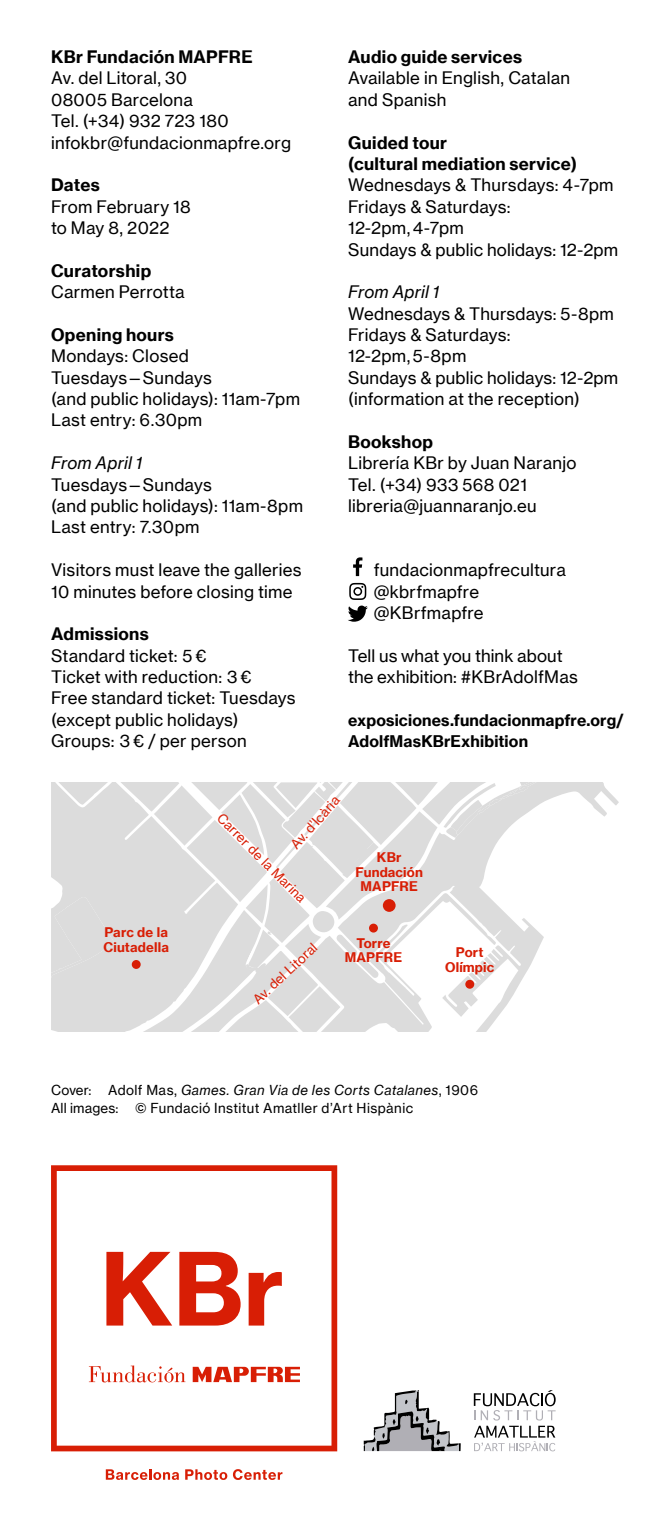
<style>
.page{position:relative;width:670px;height:1531px;background:#fff}
.page>*{position:absolute;margin:0;border:0;box-sizing:border-box;transform-origin:0 0}
.t1{font:16.88px/21.4px "N Haas Grotesk TX Pro 55 Rg";letter-spacing:.015em;color:#000}
.t2{font:16.88px/21.4px "N Haas Grotesk TX Pro 75 Bd";letter-spacing:.02em;color:#000}
.t3{font:16.88px "N Haas Grotesk TX Pro 56 It";letter-spacing:.015em;color:#000}
.t4{font:15.75px/21.4px "N Haas Grotesk TX Pro 75 Bd";letter-spacing:.01em;color:#000}
.t5{font:13.5px "N Haas Grotesk TX Pro 56 It";letter-spacing:.03em;color:#000}
.t6{font:13.5px "N Haas Grotesk TX Pro 55 Rg";letter-spacing:.03em;color:#000}
.t7{font:13.05px/14.6px "N Haas Grotesk TX Pro 75 Bd";letter-spacing:.01em;color:#d81e05;text-align:center}
.t8{font:13.05px "N Haas Grotesk TX Pro 55 Rg";color:#d81e05}
.s1{font-family:"N Haas Grotesk TX Pro 55 Rg"}
</style>
<div class="page">
<svg style="left:51px;top:1165px;width:286px;height:286px"></svg>
<svg style="left:106px;top:1252px;width:176px;height:73px"></svg>
<svg style="left:193px;top:1367px;width:107px;height:15px"></svg>
<svg style="left:89px;top:1365px;width:96px;height:17px"></svg>
<svg style="left:106px;top:1469px;width:73px;height:11px"></svg>
<svg style="left:185px;top:1469px;width:42px;height:11px"></svg>
<svg style="left:233px;top:1469px;width:49px;height:11px"></svg>
<svg style="left:364px;top:1390px;width:97px;height:61px"></svg>
<svg style="left:474px;top:1390px;width:81px;height:61px"></svg>
<svg style="left:348px;top:583px;width:20px;height:39px"></svg>
<svg style="left:353px;top:557px;width:9px;height:19px"></svg>
<svg style="left:558px;top:782px;width:61px;height:35px"></svg>
<svg style="left:51px;top:782px;width:507px;height:250px"></svg>
<div style="left:383px;top:899px;width:12px;height:13px;background:#d81e05;border-radius:50%"></div>
<div style="left:132px;top:960px;width:9px;height:9px;background:#d81e05;border-radius:50%"></div>
<div style="left:465px;top:980px;width:9px;height:9px;background:#d81e05;border-radius:50%"></div>
<div style="left:369px;top:923px;width:9px;height:9px;background:#d81e05;border-radius:50%"></div>
<p class="t2" style="left:51px;top:46px;width:203px">KBr Fundación MAPFRE</p>
<p class="t1" style="left:51px;top:67px;width:242px">Av. del Litoral, 30<br>08005 Barcelona<br>Tel. (+34) 932 723 180 infokbr@fundacionmapfre.org</p>
<p class="t2" style="left:51px;top:174px;width:50px">Dates</p>
<p class="t1" style="left:51px;top:196px;width:141px">From February 18 to May 8, 2022</p>
<p class="t2" style="left:51px;top:260px;width:102px">Curatorship</p>
<p class="t1" style="left:51px;top:281px;width:135px">Carmen Perrotta</p>
<p class="t2" style="left:51px;top:324px;width:124px">Opening hours</p>
<p class="t1" style="left:51px;top:345px;width:250px">Mondays: Closed<br>Tuesdays—Sundays<br>(and public holidays): 11am-7pm<br>Last entry: 6.30pm</p>
<p class="t3" style="left:51px;top:453px;width:93px">From April 1</p>
<p class="t1" style="left:51px;top:474px;width:253px">Tuesdays—Sundays<br>(and public holidays): 11am-8pm<br>Last entry: 7.30pm</p>
<p class="t1" style="left:51px;top:559px;width:252px">Visitors must leave the galleries<br>10 minutes before closing time</p>
<p class="t2" style="left:51px;top:623px;width:99px">Admissions</p>
<p class="t1" style="left:51px;top:645px;width:246px">Standard ticket: 5 €<br>Ticket with reduction: 3 €<br>Free standard ticket: Tuesdays (except public holidays)<br>Groups: 3 € / per person</p>
<p class="t2" style="left:348px;top:46px;width:175px">Audio guide services</p>
<p class="t1" style="left:348px;top:68px;width:223px">Available in English, Catalan and Spanish</p>
<p class="t2" style="left:348px;top:132px;width:230px">Guided tour<br>(cultural mediation service)</p>
<p class="t1" style="left:348px;top:174px;width:272px">Wednesdays &amp; Thursdays: 4-7pm<br>Fridays &amp; Saturdays:<br>12-2pm, 4-7pm<br>Sundays &amp; public holidays: 12-2pm</p>
<p class="t3" style="left:348px;top:282px;width:93px">From April 1</p>
<p class="t1" style="left:348px;top:303px;width:272px">Wednesdays &amp; Thursdays: 5-8pm<br>Fridays &amp; Saturdays:<br>12-2pm, 5-8pm<br>Sundays &amp; public holidays: 12-2pm (information at the reception)</p>
<p class="t2" style="left:348px;top:431px;width:86px">Bookshop</p>
<p class="t1" style="left:348px;top:452px;width:230px">Librería KBr by Juan Naranjo<br>Tel. (+34) 933 568 021 libreria@juannaranjo.eu</p>
<p class="t1" style="left:374px;top:559px;width:194px">fundacionmapfrecultura @kbrfmapfre @KBrfmapfre</p>
<p class="t1" style="left:348px;top:645px;width:231px">Tell us what you think about the exhibition: #KBrAdolfMas</p>
<p class="t4" style="left:348px;top:709px;width:277px">exposiciones.fundacionmapfre.org/<br>AdolfMasKBrExhibition</p>
<p class="t7" style="left:104px;top:925px;width:67px;text-align:left">Parc de la<br>Ciutadella</p>
<p class="t8" style="left:287px;top:841px;width:67px;rotate:-48deg">Av. d’Icària</p>
<p class="t8" style="left:225px;top:810px;width:121px;rotate:45deg">Carrer de la Marina</p>
<p class="t8" style="left:250px;top:995px;width:83px;rotate:-43deg">Av. del Litoral</p>
<p class="t7" style="left:355px;top:850px;width:69px">KBr<br>Fundación<br>MAPFRE</p>
<p class="t7" style="left:345px;top:935px;width:59px">Torre<br>MAPFRE</p>
<p class="t7" style="left:445px;top:945px;width:51px">Port<br>Olímpic</p>
<p class="t5" style="left:51px;top:1081px;width:428px"><span class="s1">Cover: Adolf Mas,</span> Games. Gran Via de les Corts Catalanes<span class="s1">, 1906</span></p>
<p class="t6" style="left:51px;top:1099px;width:364px">All images: © Fundació Institut Amatller d’Art Hispànic</p>
</div>
